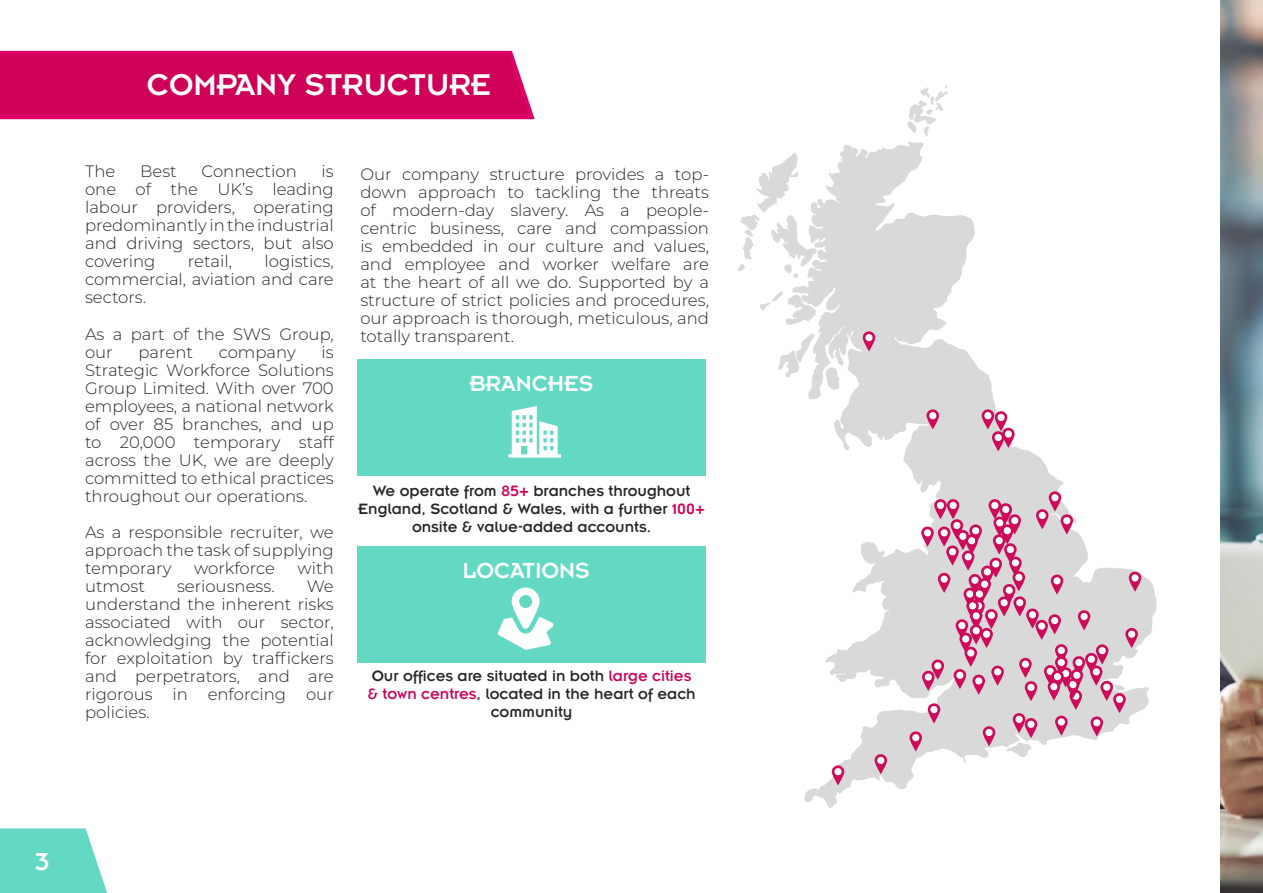
<style>
.page{position:relative;width:1263px;height:893px;background:#fff}
.page>*{position:absolute;margin:0;border:0;box-sizing:border-box;transform-origin:0 0}
.t1{font:33px "Insignia";color:#fff}
.t2{font:27px "Insignia";color:#fff}
.t3{font:24px "Insignia";letter-spacing:-.005em;color:#fff}
.t4{font:300 16.5px/18px "Montserrat";color:#262626;text-align:justify}
.t5{font:16.5px/18px "Insignia";color:#262626;text-align:center}
.s1{color:#ce0058}
</style>
<div class="page">
<svg style="left:0;top:50px;width:535px;height:70px;background:#d20b61"></svg>
<svg style="left:0;top:828px;width:107px;height:65px"></svg>
<svg style="left:907px;top:85px;width:41px;height:51px"></svg>
<svg style="left:738px;top:155px;width:54px;height:118px"></svg>
<svg style="left:760px;top:291px;width:32px;height:34px"></svg>
<svg style="left:778px;top:351px;width:14px;height:27px"></svg>
<svg style="left:792px;top:141px;width:365px;height:667px"></svg>
<svg style="left:863px;top:331px;width:12px;height:20px"></svg>
<svg style="left:926px;top:409px;width:13px;height:20px"></svg>
<svg style="left:981px;top:409px;width:34px;height:42px"></svg>
<svg style="left:874px;top:754px;width:13px;height:20px"></svg>
<svg style="left:832px;top:765px;width:12px;height:20px"></svg>
<div style="left:357px;top:359px;width:349px;height:117px;background:#63d9c4"></div>
<svg style="left:508px;top:406px;width:53px;height:52px"></svg>
<img style="left:1220px;top:0;width:43px;height:893px">
<div style="left:0;top:829px;width:85px;height:64px;background:#63d9c4"></div>
<svg style="left:909px;top:491px;width:232px;height:267px"></svg>
<div style="left:357px;top:547px;width:349px;height:116px;background:#63d9c4"></div>
<svg style="left:497px;top:588px;width:57px;height:62px"></svg>
<h1 class="t1" style="left:147px;top:68px;width:345px">COMPANY STRUCTURE</h1>
<p class="t4" style="left:85px;top:162px;width:32px">The</p>
<p class="t4" style="left:140px;top:162px;width:38px">Best</p>
<p class="t4" style="left:202px;top:162px;width:97px">Connection</p>
<p class="t4" style="left:85px;top:162px;width:250px;text-indent:237px">is one of the UK’s leading labour providers, operating predominantly in the industrial and driving sectors, but also covering</p>
<p class="t4" style="left:85px;top:252px;width:250px;text-indent:180px">logistics, commercial, aviation and care sectors.</p>
<p class="t4" style="left:85px;top:324px;width:250px">As a part of the SWS Group, our</p>
<p class="t4" style="left:188px;top:252px;width:46px">retail,</p>
<p class="t4" style="left:85px;top:342px;width:250px;text-indent:237px">is Strategic Workforce Solutions Group Limited. With over 700 employees, a national network of over 85 branches, and up to 20,000 temporary staff across the UK, we are deeply committed to ethical practices throughout our operations.</p>
<p class="t4" style="left:85px;top:522px;width:250px">As a responsible recruiter, we approach the task of supplying temporary</p>
<p class="t4" style="left:138px;top:342px;width:56px">parent</p>
<p class="t4" style="left:219px;top:342px;width:79px">company</p>
<p class="t4" style="left:194px;top:558px;width:82px">workforce</p>
<p class="t4" style="left:298px;top:558px;width:38px">with</p>
<p class="t4" style="left:85px;top:576px;width:61px">utmost</p>
<p class="t4" style="left:177px;top:576px;width:99px">seriousness.</p>
<p class="t4" style="left:85px;top:576px;width:250px;text-indent:222px">We understand the inherent risks associated with our sector, acknowledging the potential for exploitation by traffickers and perpetrators, and are rigorous in enforcing our policies.</p>
<p class="t4" style="left:360px;top:164px;width:350px">Our company structure provides a top&shy;down approach to tackling the threats of modern-day slavery. As a people&shy;centric business, care and compassion is embedded in our culture and values, and employee and worker welfare are at the heart of all we do. Supported by a structure of strict policies and procedures, our approach is thorough, meticulous, and totally transparent.</p>
<h3 class="t3" style="left:469px;top:371px;width:126px">BRANCHES</h3>
<p class="t5" style="left:358px;top:481px;width:348px">We operate from <span class="s1">85+</span> branches throughout<br>England, Scotland &amp; Wales, with a further <span class="s1">100+ </span>onsite &amp; value-added accounts.</p>
<h3 class="t3" style="left:462px;top:558px;width:129px">LOCATIONS</h3>
<p class="t5" style="left:367px;top:666px;width:330px">Our offices are situated in both <span class="s1">large cities &amp; town centres</span>, located in the heart of each community</p>
<h2 class="t2" style="left:35px;top:847px;width:16px">3</h2>
</div>
